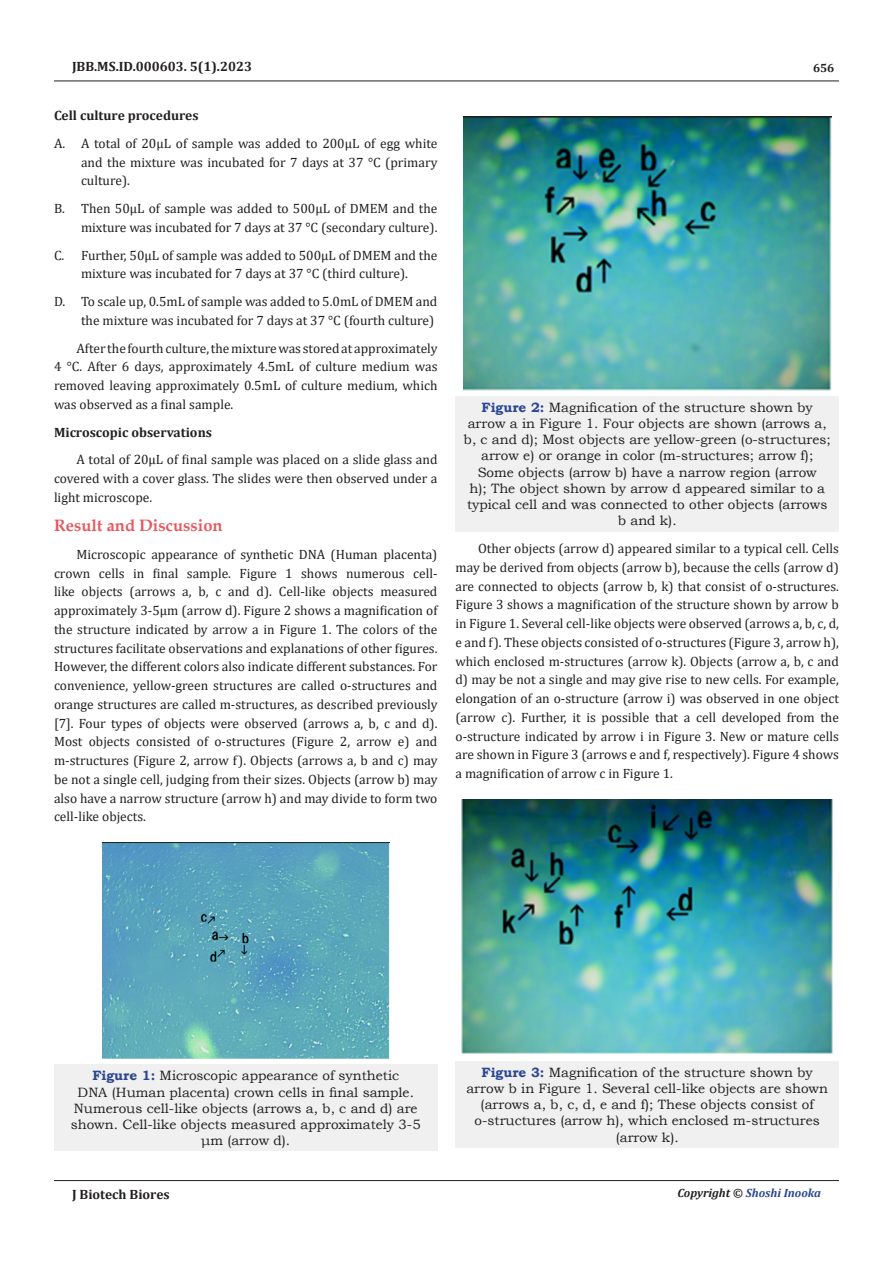
<style>
.page{position:relative;width:893px;height:1263px;background:#fff}
.page>*{position:absolute;margin:0;border:0;box-sizing:border-box;transform-origin:0 0}
.t1{font:700 16.5px "Book Antiqua";color:#e65960}
.t2{font:13.5px/18.8px "Cambria";color:#231f20;text-align:justify}
.t3{font:13.5px/16.2px "Bookman Old Style";color:#231f20;text-align:center}
.List_Paragraph{font:700 13.5px "Cambria";color:#231f20}
.t4{font:italic 700 12px "Cambria";color:#2a4791}
.t5{font:700 12px "Cambria";color:#231f20}
.s1{font-weight:700;color:#2a4791}
.s2{color:#231f20}
</style>
<div class="page">
<hr style="left:54px;top:81px;width:785px;height:1px;background:#231f20">
<hr style="left:54px;top:1180px;width:785px;height:1px;background:#231f20">
<div style="left:54px;top:1065px;width:383px;height:86px;background:#f0f0f0"></div>
<img style="left:103px;top:843px;width:286px;height:216px">
<div style="left:455px;top:396px;width:384px;height:135px;background:#f0f0f0"></div>
<img style="left:463px;top:116px;width:369px;height:274px">
<div style="left:455px;top:1061px;width:384px;height:87px;background:#f0f0f0"></div>
<img style="left:461px;top:800px;width:372px;height:254px">
<p class="List_Paragraph" style="left:72px;top:56px;width:181px">JBB.MS.ID.000603. 5(1).2023</p>
<p class="List_Paragraph" style="left:54px;top:106px;width:146px">Cell culture procedures</p>
<p class="t2" style="left:81px;top:134px;width:358px;text-indent:-27px">A. A total of 20µL of sample was added to 200µL of egg white and the mixture was incubated for 7 days at 37 °C (primary culture).</p>
<p class="t2" style="left:54px;top:199px;width:385px;text-align:right">B. Then 50µL of sample was added to 500µL of DMEM and the mixture was incubated for 7 days at 37 °C (secondary culture).</p>
<p class="t2" style="left:54px;top:245px;width:385px;text-align:center">C. Further, 50µL of sample was added to 500µL of DMEM and the mixture was incubated for 7 days at 37 °C (third culture).</p>
<p class="t2" style="left:54px;top:292px;width:385px;text-align:right">D. To scale up, 0.5mL of sample was added to 5.0mL of DMEM and the mixture was incubated for 7 days at 37 °C (fourth culture)</p>
<p class="t2" style="left:54px;top:338px;width:385px;text-indent:22px">After the fourth culture, the mixture was stored at approximately 4 °C. After 6 days, approximately 4.5mL of culture medium was removed leaving approximately 0.5mL of culture medium, which was observed as a final sample.</p>
<p class="List_Paragraph" style="left:54px;top:422px;width:160px">Microscopic observations</p>
<p class="t2" style="left:54px;top:450px;width:385px;text-indent:22px">A total of 20µL of final sample was placed on a slide glass and covered with a cover glass. The slides were then observed under a light microscope.</p>
<p class="t1" style="left:54px;top:514px;width:170px">Result and Discussion</p>
<p class="t2" style="left:54px;top:545px;width:385px;text-indent:22px">Microscopic appearance of synthetic DNA (Human placenta) crown cells in final sample. Figure 1 shows numerous cell&shy;like objects (arrows a, b, c and d). Cell-like objects measured approximately 3-5µm (arrow d). Figure 2 shows a magnification of the structure indicated by arrow a in Figure 1. The colors of the structures facilitate observations and explanations of other figures.<br>However, the different colors also indicate different substances. For convenience, yellow-green structures are called o-structures and orange structures are called m-structures, as described previously [7]. Four types of objects were observed (arrows a, b, c and d).<br>Most objects consisted of o-structures (Figure 2, arrow e) and m-structures (Figure 2, arrow f). Objects (arrows a, b and c) may be not a single cell, judging from their sizes. Objects (arrow b) may also have a narrow structure (arrow h) and may divide to form two cell-like objects.</p>
<p class="t5" style="left:813px;top:60px;width:23px">656</p>
<p class="t3" style="left:464px;top:399px;width:369px"><span class="s1">Figure 2:</span> Magnification of the structure shown by arrow a in Figure 1. Four objects are shown (arrows a, b, c and d); Most objects are yellow-green (o-structures; arrow e) or orange in color (m-structures; arrow f); Some objects (arrow b) have a narrow region (arrow<br>h); The object shown by arrow d appeared similar to a typical cell and was connected to other objects (arrows b and k).</p>
<p class="t2" style="left:455px;top:539px;width:385px;text-indent:22px">Other objects (arrow d) appeared similar to a typical cell. Cells may be derived from objects (arrow b), because the cells (arrow d) are connected to objects (arrow b, k) that consist of o-structures.<br>Figure 3 shows a magnification of the structure shown by arrow b in Figure 1. Several cell-like objects were observed (arrows a, b, c, d, e and f). These objects consisted of o-structures (Figure 3, arrow h), which enclosed m-structures (arrow k). Objects (arrow a, b, c and d) may be not a single and may give rise to new cells. For example, elongation of an o-structure (arrow i) was observed in one object (arrow c). Further, it is possible that a cell developed from the o-structure indicated by arrow i in Figure 3. New or mature cells are shown in Figure 3 (arrows e and f, respectively). Figure 4 shows a magnification of arrow c in Figure 1.</p>
<p class="t3" style="left:71px;top:1068px;width:351px"><span class="s1">Figure 1:</span> Microscopic appearance of synthetic<br>DNA (Human placenta) crown cells in final sample.<br>Numerous cell-like objects (arrows a, b, c and d) are shown. Cell-like objects measured approximately 3-5 μm (arrow d).</p>
<p class="t3" style="left:466px;top:1064px;width:363px"><span class="s1">Figure 3:</span> Magnification of the structure shown by arrow b in Figure 1. Several cell-like objects are shown (arrows a, b, c, d, e and f); These objects consist of o-structures (arrow h), which enclosed m-structures (arrow k).</p>
<p class="List_Paragraph" style="left:72px;top:1185px;width:99px">J Biotech Biores</p>
<p class="t4" style="left:677px;top:1184px;width:145px"><span class="s2">Copyright ©</span> Shoshi Inooka</p>
</div>
